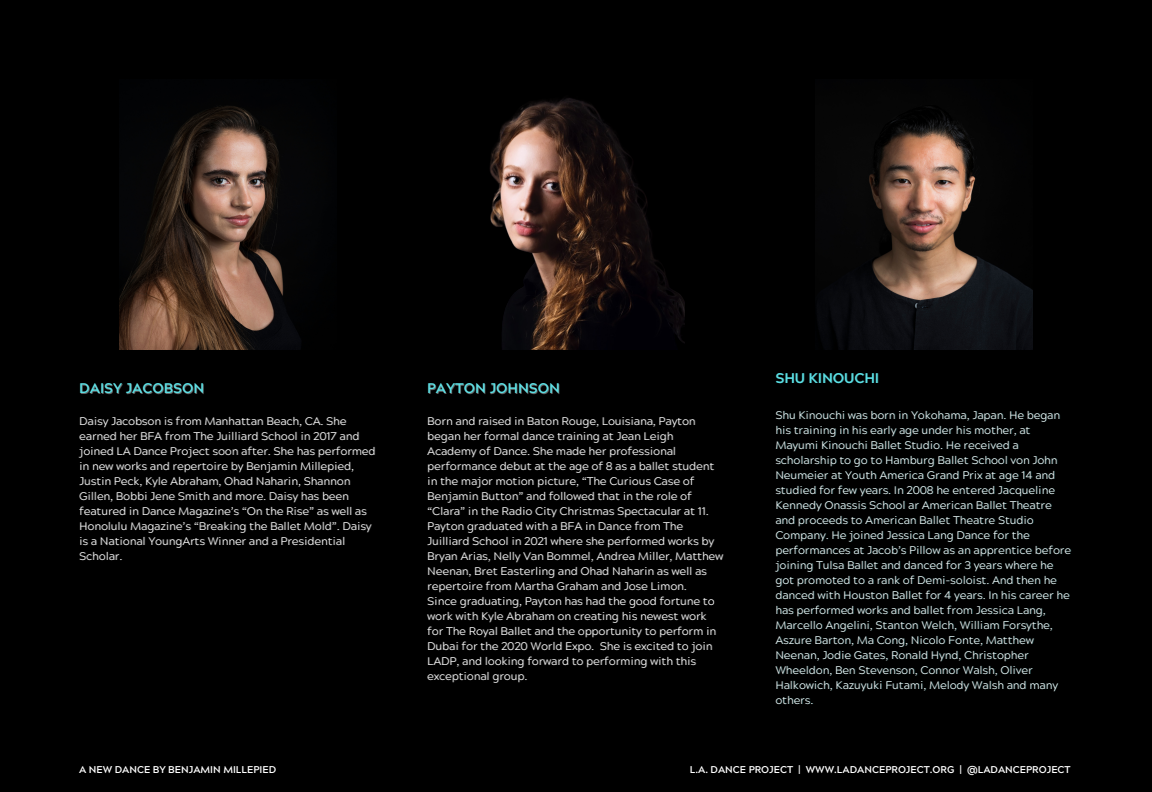
<style>
.page{position:relative;width:1152px;height:792px;background:#000}
.page>*{position:absolute;margin:0;border:0;box-sizing:border-box;transform-origin:0 0}
.t1{font:700 14px "Acherus Grotesque";color:#5ce1e6}
.t2{font:300 11px/15px "Acherus Grotesque";color:#fff}
.t3{font:700 9.8px "Acherus Grotesque";color:#fff}
</style>
<div class="page">
<img style="left:120px;top:105px;width:181px;height:245px">
<img style="left:817px;top:106px;width:216px;height:244px">
<img style="left:490px;top:98px;width:194px;height:252px">
<p class="t1" style="left:79px;top:383px;width:127px">DAISY JACOBSON</p>
<p class="t2" style="left:79px;top:415px;width:298px">Daisy Jacobson is from Manhattan Beach, CA. She earned her BFA from The Juilliard School in 2017 and joined LA Dance Project soon after. She has performed in new works and repertoire by Benjamin Millepied, Justin Peck, Kyle Abraham, Ohad Naharin, Shannon Gillen, Bobbi Jene Smith and more. Daisy has been featured in Dance Magazine’s “On the Rise” as well as Honolulu Magazine’s “Breaking the Ballet Mold”. Daisy is a National YoungArts Winner and a Presidential Scholar.</p>
<p class="t1" style="left:427px;top:383px;width:134px">PAYTON JOHNSON</p>
<p class="t2" style="left:427px;top:415px;width:288px">Born and raised in Baton Rouge, Louisiana, Payton began her formal dance training at Jean Leigh Academy of Dance. She made her professional performance debut at the age of 8 as a ballet student in the major motion picture, “The Curious Case of Benjamin Button” and followed that in the role of “Clara” in the Radio City Christmas Spectacular at 11.</p>
<p class="t2" style="left:427px;top:520px;width:297px">Payton graduated with a BFA in Dance from The Juilliard School in 2021 where she performed works by Bryan Arias, Nelly Van Bommel, Andrea Miller, Matthew Neenan, Bret Easterling and Ohad Naharin as well as repertoire from Martha Graham and Jose Limon.</p>
<p class="t2" style="left:427px;top:595px;width:290px">Since graduating, Payton has had the good fortune to work with Kyle Abraham on creating his newest work for The Royal Ballet and the opportunity to perform in Dubai for the 2020 World Expo. She is excited to join LADP, and looking forward to performing with this exceptional group.</p>
<p class="t1" style="left:775px;top:372px;width:105px">SHU KINOUCHI</p>
<p class="t2" style="left:775px;top:409px;width:297px">Shu Kinouchi was born in Yokohama, Japan. He began his training in his early age under his mother, at Mayumi Kinouchi Ballet Studio. He received a scholarship to go to Hamburg Ballet School von John Neumeier at Youth America Grand Prix at age 14 and studied for few years. In 2008 he entered Jacqueline Kennedy Onassis School ar American Ballet Theatre and proceeds to American Ballet Theatre Studio Company. He joined Jessica Lang Dance for the performances at Jacob’s Pillow as an apprentice before joining Tulsa Ballet and danced for 3 years where he got promoted to a rank of Demi-soloist. And then he danced with Houston Ballet for 4 years. In his career he has performed works and ballet from Jessica Lang, Marcello Angelini, Stanton Welch, William Forsythe, Aszure Barton, Ma Cong, Nicolo Fonte, Matthew Neenan, Jodie Gates, Ronald Hynd, Christopher Wheeldon, Ben Stevenson, Connor Walsh, Oliver Halkowich, Kazuyuki Futami, Melody Walsh and many others.</p>
<p class="t3" style="left:79px;top:766px;width:199px">A NEW DANCE BY BENJAMIN MILLEPIED</p>
<p class="t3" style="left:690px;top:766px;width:382px">L.A. DANCE PROJECT | WWW.LADANCEPROJECT.ORG | @LADANCEPROJECT</p>
</div>
